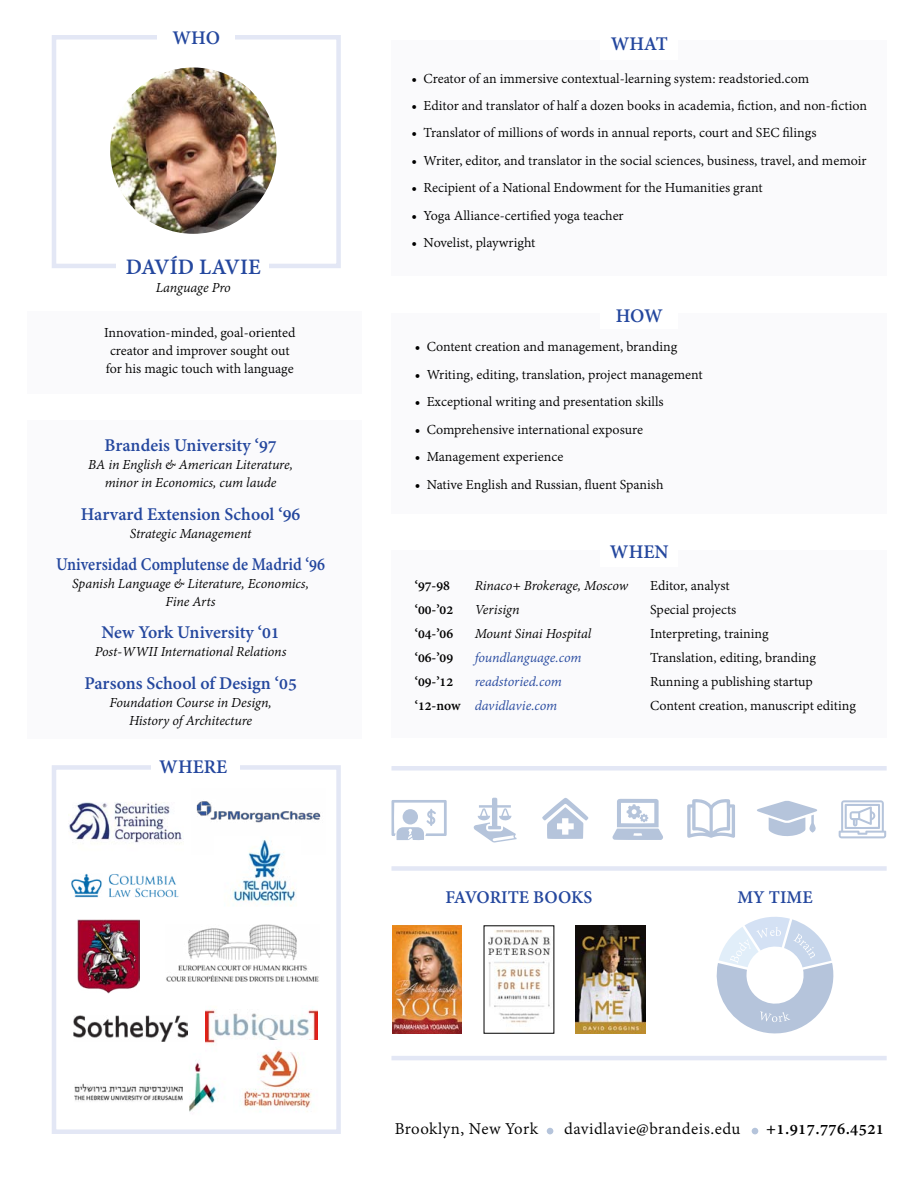
<style>
.page{position:relative;width:918px;height:1188px;background:#fff}
.page>*{position:absolute;margin:0;border:0;box-sizing:border-box;transform-origin:0 0}
.t1{font:700 24px "Adobe Devanagari";color:#24479e}
.t2{font:700 21px "Adobe Devanagari";color:#24479e}
.t3{font:700 19.5px "Adobe Devanagari";color:#24479e}
.t4{font:700 19.5px "Adobe Devanagari";color:#24479e;scale:.9 1}
.t5{font:18px "Adobe Devanagari";letter-spacing:.025em;color:#000}
.t6{font:700 18px "Adobe Devanagari";letter-spacing:.025em;color:#000}
.t7{font:15px/18px "Adobe Devanagari";color:#000}
.t8{font:italic 15px/18px "Adobe Devanagari";letter-spacing:-.01em;color:#000;text-align:center}
.t9{font:italic 15px "Adobe Devanagari";letter-spacing:-.005em;color:#24479e}
.t10{font:700 15px "Adobe Devanagari";color:#000}
.s1{font-weight:700;font-style:normal;color:#000}
</style>
<div class="page">
<div style="left:392px;top:40px;width:495px;height:236px;background:#fafafc"></div>
<div style="left:392px;top:313px;width:495px;height:201px;background:#fafafc"></div>
<div style="left:392px;top:551px;width:495px;height:187px;background:#fafafc"></div>
<div style="left:600px;top:29px;width:78px;height:31px;background:#fff"></div>
<div style="left:600px;top:297px;width:78px;height:31px;background:#fff"></div>
<div style="left:600px;top:535px;width:78px;height:31px;background:#fff"></div>
<div style="left:52px;top:765px;width:289px;height:369px;border:4px solid #e3e7f5"></div>
<div style="left:27px;top:420px;width:335px;height:319px;background:#fafafc"></div>
<div style="left:27px;top:312px;width:335px;height:82px;background:#fafafc"></div>
<img style="left:110px;top:68px;width:166px;height:166px;border-radius:83px">
<img style="left:68px;top:802px;width:114px;height:42px">
<img style="left:196px;top:801px;width:125px;height:22px">
<img style="left:73px;top:1016px;width:114px;height:25px">
<img style="left:74px;top:1062px;width:143px;height:50px">
<img style="left:205px;top:1009px;width:113px;height:58px">
<img style="left:234px;top:1040px;width:84px;height:72px">
<img style="left:392px;top:926px;width:70px;height:107px">
<img style="left:488px;top:930px;width:63px;height:94px">
<img style="left:576px;top:926px;width:69px;height:107px">
<img style="left:77px;top:919px;width:63px;height:75px">
<img style="left:111px;top:874px;width:68px;height:24px">
<img style="left:71px;top:873px;width:40px;height:25px">
<div style="left:52px;top:35px;width:289px;height:233px;border:4px solid #e3e7f5"></div>
<div style="left:157px;top:24px;width:78px;height:32px;background:#fff"></div>
<div style="left:117px;top:249px;width:152px;height:32px;background:#fff"></div>
<div style="left:151px;top:752px;width:89px;height:31px;background:#fff"></div>
<img style="left:232px;top:840px;width:64px;height:66px">
<img style="left:166px;top:924px;width:153px;height:58px">
<div style="left:392px;top:866px;width:495px;height:5px;background:#e3e7f5"></div>
<div style="left:392px;top:766px;width:495px;height:5px;background:#e3e7f5"></div>
<hr style="left:392px;top:1056px;width:495px;height:4px;background:#e3e7f5">
<svg style="left:547px;top:1128px;width:6px;height:6px"></svg>
<svg style="left:752px;top:1128px;width:6px;height:6px"></svg>
<svg style="left:687px;top:799px;width:48px;height:39px"></svg>
<svg style="left:474px;top:798px;width:43px;height:45px"></svg>
<svg style="left:391px;top:800px;width:56px;height:40px"></svg>
<svg style="left:757px;top:801px;width:60px;height:35px"></svg>
<svg style="left:612px;top:799px;width:51px;height:41px"></svg>
<svg style="left:839px;top:800px;width:47px;height:38px"></svg>
<svg style="left:542px;top:798px;width:47px;height:41px"></svg>
<svg style="left:716px;top:917px;width:118px;height:117px"></svg>
<h2 class="t2" style="left:172px;top:26px;width:49px">WHO</h2>
<h1 class="t1" style="left:126px;top:253px;width:137px">DAVÍD LAVIE</h1>
<p class="t8" style="left:156px;top:280px;width:77px">Language Pro</p>
<p class="t7" style="left:104px;top:325px;width:193px">Innovation-minded, goal-oriented creator and improver sought out for his magic touch with language</p>
<h3 class="t3" style="left:105px;top:434px;width:173px">Brandeis University ‘97</h3>
<p class="t8" style="left:88px;top:457px;width:206px">BA in English &amp; American Literature, minor in Economics, cum laude</p>
<h3 class="t3" style="left:81px;top:503px;width:221px">Harvard Extension School ‘96</h3>
<p class="t8" style="left:130px;top:525px;width:123px">Strategic Management</p>
<h3 class="t4" style="left:56px;top:553px;width:300px">Universidad Complutense de Madrid ‘96</h3>
<p class="t8" style="left:72px;top:576px;width:238px">Spanish Language &amp; Literature, Economics,<br>Fine Arts</p>
<h3 class="t3" style="left:101px;top:621px;width:180px">New York University ‘01</h3>
<p class="t8" style="left:95px;top:644px;width:193px">Post-WWII International Relations</p>
<h3 class="t3" style="left:84px;top:672px;width:214px">Parsons School of Design ‘05</h3>
<p class="t8" style="left:109px;top:695px;width:164px">Foundation Course in Design,<br>History of Architecture</p>
<h2 class="t2" style="left:159px;top:755px;width:70px">WHERE</h2>
<h2 class="t2" style="left:611px;top:32px;width:58px">WHAT</h2>
<p class="t7" style="left:412px;top:70px;width:399px">• Creator of an immersive contextual-learning system: readstoried.com</p>
<p class="t7" style="left:412px;top:98px;width:457px">• Editor and translator of half a dozen books in academia, fiction, and non-fiction</p>
<p class="t7" style="left:412px;top:125px;width:406px">• Translator of millions of words in annual reports, court and SEC filings</p>
<p class="t7" style="left:412px;top:153px;width:457px">• Writer, editor, and translator in the social sciences, business, travel, and memoir</p>
<p class="t7" style="left:412px;top:180px;width:352px">• Recipient of a National Endowment for the Humanities grant</p>
<p class="t7" style="left:412px;top:208px;width:214px">• Yoga Alliance-certified yoga teacher</p>
<p class="t7" style="left:412px;top:235px;width:125px">• Novelist, playwright</p>
<h2 class="t2" style="left:616px;top:303px;width:49px">HOW</h2>
<p class="t7" style="left:415px;top:339px;width:264px">• Content creation and management, branding</p>
<p class="t7" style="left:415px;top:367px;width:290px">• Writing, editing, translation, project management</p>
<p class="t7" style="left:415px;top:394px;width:251px">• Exceptional writing and presentation skills</p>
<p class="t7" style="left:415px;top:422px;width:230px">• Comprehensive international exposure</p>
<p class="t7" style="left:415px;top:449px;width:150px">• Management experience</p>
<p class="t7" style="left:415px;top:476px;width:250px">• Native English and Russian, fluent Spanish</p>
<h2 class="t2" style="left:610px;top:539px;width:60px">WHEN</h2>
<p class="t10" style="left:415px;top:577px;width:37px">‘97-98</p>
<p class="t8" style="left:475px;top:578px;width:155px">Rinaco+ Brokerage, Moscow</p>
<p class="t7" style="left:650px;top:578px;width:81px">Editor, analyst</p>
<p class="t10" style="left:415px;top:601px;width:40px">‘00-’02</p>
<p class="t8" style="left:475px;top:602px;width:46px">Verisign</p>
<p class="t7" style="left:650px;top:602px;width:88px">Special projects</p>
<p class="t10" style="left:415px;top:625px;width:40px">‘04-’06</p>
<p class="t8" style="left:475px;top:626px;width:118px">Mount Sinai Hospital</p>
<p class="t7" style="left:650px;top:626px;width:120px">Interpreting, training</p>
<p class="t10" style="left:415px;top:649px;width:40px">‘06-’09</p>
<p class="t9" style="left:475px;top:649px;width:108px">foundlanguage.com</p>
<p class="t7" style="left:650px;top:650px;width:167px">Translation, editing, branding</p>
<p class="t10" style="left:415px;top:673px;width:40px">‘09-’12</p>
<p class="t9" style="left:475px;top:673px;width:89px">readstoried.com</p>
<p class="t7" style="left:650px;top:674px;width:164px">Running a publishing startup</p>
<p class="t9" style="left:415px;top:697px;width:144px"><span class="s1">‘12-now</span> davidlavie.com</p>
<p class="t7" style="left:650px;top:698px;width:207px">Content creation, manuscript editing</p>
<h3 class="t3" style="left:445px;top:887px;width:148px">FAVORITE BOOKS</h3>
<h3 class="t3" style="left:737px;top:887px;width:77px">MY TIME</h3>
<p class="t5" style="left:395px;top:1119px;width:145px">Brooklyn, New York</p>
<p class="t5" style="left:564px;top:1119px;width:178px">davidlavie@brandeis.edu</p>
<p class="t6" style="left:766px;top:1119px;width:119px">+1.917.776.4521</p>
</div>
